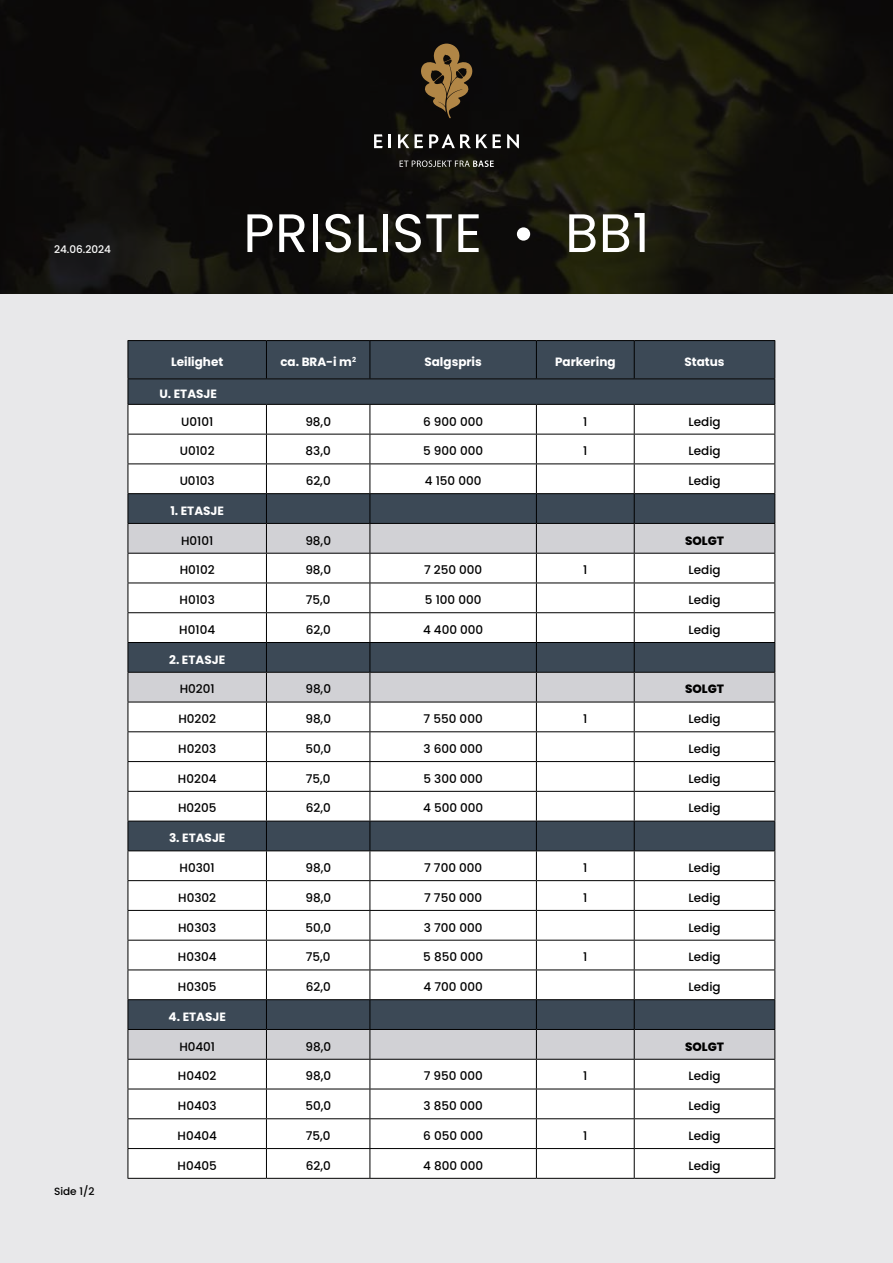
<style>
.page{position:relative;width:893px;height:1263px;background:#e8e8ea}
.page>*{position:absolute;margin:0;border:0;box-sizing:border-box;transform-origin:0 0}
.t1{font:54px "Poppins";letter-spacing:.01em;color:#fff}
.t2{font:500 12px "Poppins";color:#000}
.t3{font:700 12px "Poppins";color:#fff}
.t4{font:800 12px "Poppins";color:#000}
.t5{font:500 10.5px "Poppins";color:#fff}
.t6{font:500 10.5px "Poppins";color:#000}
</style>
<div class="page">
<img style="left:0;top:0;width:893px;height:293px">
<div style="left:129px;top:1060px;width:645px;height:118px;background:#fff"></div>
<hr style="left:128px;top:340px;width:138px;height:1px;background:#000">
<hr style="left:266px;top:340px;width:104px;height:1px;background:#000">
<hr style="left:370px;top:340px;width:166px;height:1px;background:#000">
<hr style="left:536px;top:340px;width:98px;height:1px;background:#000">
<hr style="left:634px;top:340px;width:141px;height:1px;background:#000">
<svg style="left:128px;top:341px;width:647px;height:718px;background:#bfc2c6"></svg>
<hr style="left:128px;top:1059px;width:138px;height:1px;background:#000">
<hr style="left:128px;top:1059px;width:1px;height:30px;background:#000">
<hr style="left:266px;top:1059px;width:104px;height:1px;background:#000">
<hr style="left:266px;top:1059px;width:1px;height:30px;background:#000">
<hr style="left:370px;top:1059px;width:166px;height:1px;background:#000">
<hr style="left:370px;top:1059px;width:1px;height:30px;background:#000">
<hr style="left:536px;top:1059px;width:98px;height:1px;background:#000">
<hr style="left:536px;top:1059px;width:1px;height:30px;background:#000">
<hr style="left:634px;top:1059px;width:141px;height:1px;background:#000">
<hr style="left:634px;top:1059px;width:1px;height:30px;background:#000">
<hr style="left:774px;top:1059px;width:1px;height:30px;background:#000">
<hr style="left:128px;top:1089px;width:138px;height:1px;background:#000">
<hr style="left:266px;top:1089px;width:104px;height:1px;background:#000">
<hr style="left:370px;top:1089px;width:166px;height:1px;background:#000">
<hr style="left:536px;top:1089px;width:98px;height:1px;background:#000">
<hr style="left:634px;top:1089px;width:141px;height:1px;background:#000">
<hr style="left:128px;top:1118px;width:138px;height:1px;background:#000">
<hr style="left:266px;top:1118px;width:104px;height:1px;background:#000">
<hr style="left:370px;top:1118px;width:166px;height:1px;background:#000">
<hr style="left:536px;top:1118px;width:98px;height:1px;background:#000">
<hr style="left:634px;top:1118px;width:141px;height:1px;background:#000">
<hr style="left:128px;top:1148px;width:138px;height:1px;background:#000">
<svg style="left:128px;top:1089px;width:1px;height:89px"></svg>
<hr style="left:266px;top:1148px;width:104px;height:1px;background:#000">
<svg style="left:266px;top:1089px;width:1px;height:89px"></svg>
<hr style="left:370px;top:1148px;width:166px;height:1px;background:#000">
<svg style="left:370px;top:1089px;width:1px;height:89px"></svg>
<hr style="left:536px;top:1148px;width:98px;height:1px;background:#000">
<svg style="left:536px;top:1089px;width:1px;height:89px"></svg>
<hr style="left:634px;top:1148px;width:141px;height:1px;background:#000">
<svg style="left:634px;top:1089px;width:1px;height:89px"></svg>
<svg style="left:774px;top:1089px;width:1px;height:89px"></svg>
<hr style="left:128px;top:1178px;width:138px;height:1px;background:#000">
<hr style="left:266px;top:1178px;width:104px;height:1px;background:#000">
<hr style="left:370px;top:1178px;width:166px;height:1px;background:#000">
<hr style="left:536px;top:1178px;width:98px;height:1px;background:#000">
<hr style="left:634px;top:1178px;width:141px;height:1px;background:#000">
<svg style="left:374px;top:134px;width:9px;height:14px"></svg>
<svg style="left:389px;top:134px;width:2px;height:14px"></svg>
<svg style="left:398px;top:134px;width:11px;height:14px"></svg>
<svg style="left:415px;top:134px;width:8px;height:14px"></svg>
<svg style="left:429px;top:134px;width:58px;height:14px"></svg>
<svg style="left:493px;top:134px;width:8px;height:14px"></svg>
<svg style="left:507px;top:134px;width:12px;height:14px"></svg>
<svg style="left:420px;top:44px;width:54px;height:74px;background:#594325"></svg>
<svg style="left:400px;top:160px;width:94px;height:7px"></svg>
<p class="t5" style="left:54px;top:243px;width:59px">24.06.2024</p>
<p class="t6" style="left:54px;top:1185px;width:42px">Side 1/2</p>
<h1 class="t1" style="left:243px;top:202px;width:408px">PRISLISTE • BB1</h1>
<p class="t3" style="left:171px;top:355px;width:54px">Leilighet</p>
<p class="t3" style="left:280px;top:355px;width:77px">ca. BRA-i m<sup>2</sup></p>
<p class="t3" style="left:424px;top:355px;width:59px">Salgspris</p>
<p class="t3" style="left:555px;top:355px;width:62px">Parkering</p>
<p class="t3" style="left:684px;top:355px;width:42px">Status</p>
<p class="t3" style="left:159px;top:387px;width:59px">U. ETASJE</p>
<p class="t2" style="left:181px;top:414px;width:34px">U0101</p>
<p class="t2" style="left:305px;top:414px;width:27px">98,0</p>
<p class="t2" style="left:423px;top:414px;width:62px">6 900 000</p>
<p class="t2" style="left:583px;top:414px;width:6px">1</p>
<p class="t2" style="left:688px;top:414px;width:34px">Ledig</p>
<p class="t2" style="left:180px;top:444px;width:36px">U0102</p>
<p class="t2" style="left:306px;top:444px;width:27px">83,0</p>
<p class="t2" style="left:423px;top:444px;width:61px">5 900 000</p>
<p class="t2" style="left:583px;top:444px;width:6px">1</p>
<p class="t2" style="left:688px;top:444px;width:34px">Ledig</p>
<p class="t2" style="left:180px;top:474px;width:36px">U0103</p>
<p class="t2" style="left:306px;top:474px;width:27px">62,0</p>
<p class="t2" style="left:425px;top:474px;width:58px">4 150 000</p>
<p class="t2" style="left:688px;top:474px;width:34px">Ledig</p>
<p class="t3" style="left:170px;top:504px;width:55px">1. ETASJE</p>
<p class="t2" style="left:181px;top:533px;width:34px">H0101</p>
<p class="t2" style="left:305px;top:533px;width:27px">98,0</p>
<p class="t4" style="left:685px;top:533px;width:41px">SOLGT</p>
<p class="t2" style="left:180px;top:563px;width:36px">H0102</p>
<p class="t2" style="left:305px;top:563px;width:27px">98,0</p>
<p class="t2" style="left:424px;top:563px;width:60px">7 250 000</p>
<p class="t2" style="left:583px;top:563px;width:6px">1</p>
<p class="t2" style="left:688px;top:563px;width:34px">Ledig</p>
<p class="t2" style="left:180px;top:593px;width:37px">H0103</p>
<p class="t2" style="left:306px;top:593px;width:26px">75,0</p>
<p class="t2" style="left:425px;top:593px;width:58px">5 100 000</p>
<p class="t2" style="left:688px;top:593px;width:34px">Ledig</p>
<p class="t2" style="left:179px;top:623px;width:37px">H0104</p>
<p class="t2" style="left:306px;top:623px;width:27px">62,0</p>
<p class="t2" style="left:423px;top:623px;width:62px">4 400 000</p>
<p class="t2" style="left:688px;top:623px;width:34px">Ledig</p>
<p class="t3" style="left:169px;top:652px;width:58px">2. ETASJE</p>
<p class="t2" style="left:180px;top:682px;width:36px">H0201</p>
<p class="t2" style="left:305px;top:682px;width:27px">98,0</p>
<p class="t4" style="left:685px;top:682px;width:41px">SOLGT</p>
<p class="t2" style="left:178px;top:712px;width:39px">H0202</p>
<p class="t2" style="left:305px;top:712px;width:27px">98,0</p>
<p class="t2" style="left:424px;top:712px;width:61px">7 550 000</p>
<p class="t2" style="left:583px;top:712px;width:6px">1</p>
<p class="t2" style="left:688px;top:712px;width:34px">Ledig</p>
<p class="t2" style="left:178px;top:742px;width:39px">H0203</p>
<p class="t2" style="left:305px;top:742px;width:27px">50,0</p>
<p class="t2" style="left:423px;top:742px;width:61px">3 600 000</p>
<p class="t2" style="left:688px;top:742px;width:34px">Ledig</p>
<p class="t2" style="left:178px;top:771px;width:40px">H0204</p>
<p class="t2" style="left:306px;top:771px;width:26px">75,0</p>
<p class="t2" style="left:423px;top:771px;width:61px">5 300 000</p>
<p class="t2" style="left:688px;top:771px;width:34px">Ledig</p>
<p class="t2" style="left:178px;top:801px;width:40px">H0205</p>
<p class="t2" style="left:306px;top:801px;width:27px">62,0</p>
<p class="t2" style="left:423px;top:801px;width:62px">4 500 000</p>
<p class="t2" style="left:688px;top:801px;width:34px">Ledig</p>
<p class="t3" style="left:169px;top:831px;width:58px">3. ETASJE</p>
<p class="t2" style="left:180px;top:861px;width:37px">H0301</p>
<p class="t2" style="left:305px;top:861px;width:27px">98,0</p>
<p class="t2" style="left:424px;top:861px;width:60px">7 700 000</p>
<p class="t2" style="left:583px;top:861px;width:6px">1</p>
<p class="t2" style="left:688px;top:861px;width:34px">Ledig</p>
<p class="t2" style="left:178px;top:890px;width:39px">H0302</p>
<p class="t2" style="left:305px;top:890px;width:27px">98,0</p>
<p class="t2" style="left:424px;top:890px;width:60px">7 750 000</p>
<p class="t2" style="left:583px;top:890px;width:6px">1</p>
<p class="t2" style="left:688px;top:890px;width:34px">Ledig</p>
<p class="t2" style="left:178px;top:920px;width:40px">H0303</p>
<p class="t2" style="left:305px;top:920px;width:27px">50,0</p>
<p class="t2" style="left:424px;top:920px;width:60px">3 700 000</p>
<p class="t2" style="left:688px;top:920px;width:34px">Ledig</p>
<p class="t2" style="left:178px;top:950px;width:40px">H0304</p>
<p class="t2" style="left:306px;top:950px;width:26px">75,0</p>
<p class="t2" style="left:423px;top:950px;width:61px">5 850 000</p>
<p class="t2" style="left:583px;top:950px;width:6px">1</p>
<p class="t2" style="left:688px;top:950px;width:34px">Ledig</p>
<p class="t2" style="left:178px;top:980px;width:40px">H0305</p>
<p class="t2" style="left:306px;top:980px;width:27px">62,0</p>
<p class="t2" style="left:424px;top:980px;width:61px">4 700 000</p>
<p class="t2" style="left:688px;top:980px;width:34px">Ledig</p>
<p class="t3" style="left:169px;top:1010px;width:59px">4. ETASJE</p>
<p class="t2" style="left:179px;top:1039px;width:37px">H0401</p>
<p class="t2" style="left:305px;top:1039px;width:27px">98,0</p>
<p class="t4" style="left:685px;top:1039px;width:41px">SOLGT</p>
<p class="t2" style="left:178px;top:1069px;width:40px">H0402</p>
<p class="t2" style="left:305px;top:1069px;width:27px">98,0</p>
<p class="t2" style="left:424px;top:1069px;width:61px">7 950 000</p>
<p class="t2" style="left:583px;top:1069px;width:6px">1</p>
<p class="t2" style="left:688px;top:1069px;width:34px">Ledig</p>
<p class="t2" style="left:178px;top:1099px;width:40px">H0403</p>
<p class="t2" style="left:305px;top:1099px;width:27px">50,0</p>
<p class="t2" style="left:423px;top:1099px;width:61px">3 850 000</p>
<p class="t2" style="left:688px;top:1099px;width:34px">Ledig</p>
<p class="t2" style="left:178px;top:1129px;width:41px">H0404</p>
<p class="t2" style="left:306px;top:1129px;width:26px">75,0</p>
<p class="t2" style="left:423px;top:1129px;width:62px">6 050 000</p>
<p class="t2" style="left:583px;top:1129px;width:6px">1</p>
<p class="t2" style="left:689px;top:1129px;width:34px">Ledig</p>
<p class="t2" style="left:178px;top:1158px;width:41px">H0405</p>
<p class="t2" style="left:306px;top:1158px;width:27px">62,0</p>
<p class="t2" style="left:423px;top:1158px;width:62px">4 800 000</p>
<p class="t2" style="left:689px;top:1158px;width:34px">Ledig</p>
</div>
